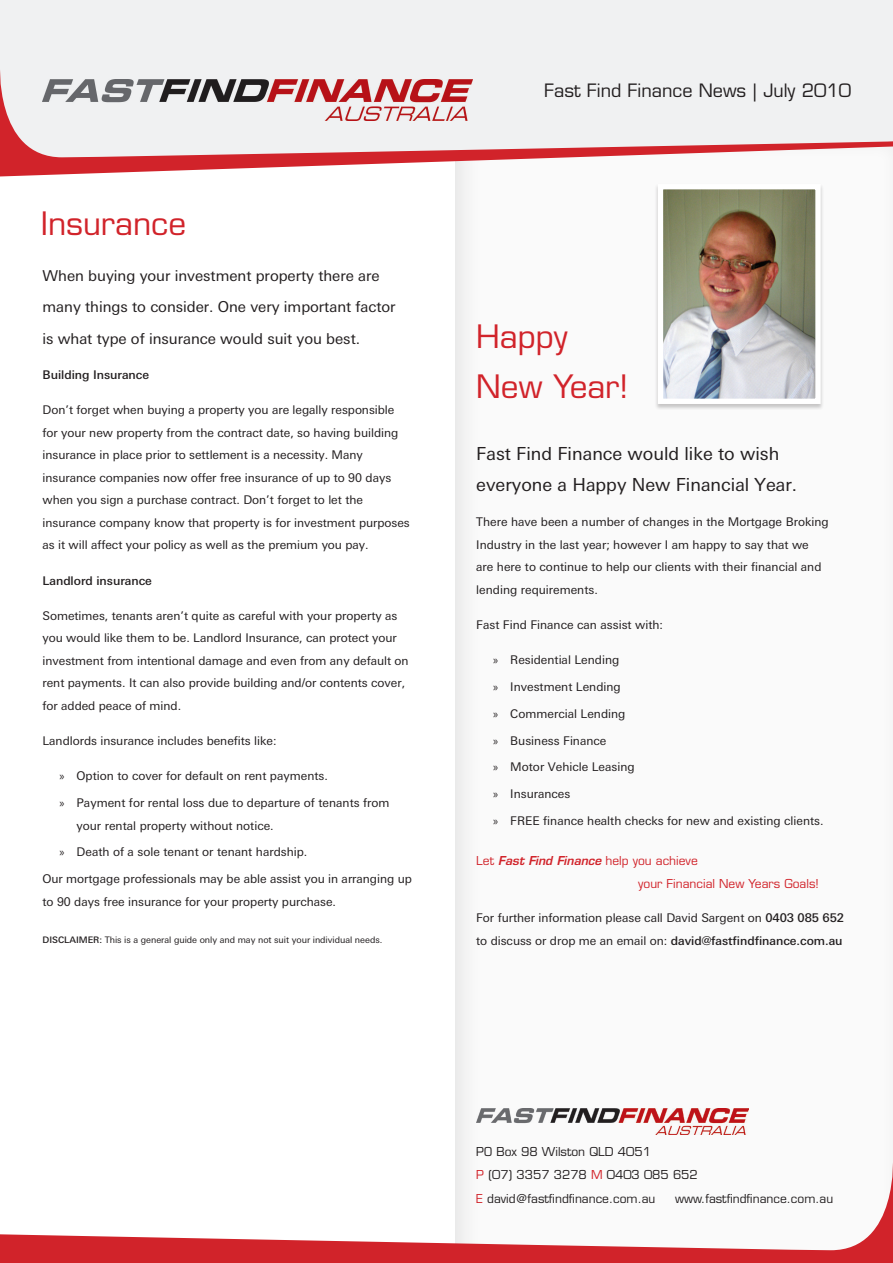
<style>
.page{position:relative;width:893px;height:1263px;background:#fff}
.page>*{position:absolute;margin:0;border:0;box-sizing:border-box;transform-origin:0 0}
.t1{font:31.5px/50.2px "Eurostile LT Std";color:#d1232a}
.t2{font:18px/31.5px "LT Univers Basic";color:#231f20}
.t3{font:18px "Eurostile LT Std";color:#231f20}
.t4{font:15px/31.5px "LT Univers Basic";letter-spacing:-.005em;color:#231f20}
.t5{font:12px/22.5px "LT Univers Basic";letter-spacing:-.005em;color:#231f20}
.t6{font:12px/23.2px "Eurostile LT Std";color:#231f20}
.t7{font:12px/23.2px "Eurostile LT Std";color:#d1232a}
.t8{font:500 12px "LT Univers Basic";letter-spacing:-.005em;color:#231f20}
.t9{font:9px "LT Univers Basic";letter-spacing:-.005em;color:#231f20}
.s1{font-family:"Myriad Pro"}
.s2{font-weight:500}
.s3{font-weight:600;font-style:italic}
.s4{color:#d1232a}
</style>
<div class="page">
<div style="left:451px;top:132px;width:442px;height:1131px;background:#fafafa"></div>
<div style="left:654px;top:183px;width:170px;height:227px;background:#231f20;opacity:.24"></div>
<img style="left:664px;top:190px;width:151px;height:208px">
<div style="left:658px;top:184px;width:163px;height:220px;border:5px solid #fff"></div>
<div style="left:0;top:0;width:893px;height:62px;background:#f0f1f2"></div>
<img style="left:476px;top:1109px;width:272px;height:26px">
<svg style="left:0;top:62px;width:893px;height:112px;fill:#f0f1f2"></svg>
<svg style="left:0;top:1155px;width:893px;height:108px"></svg>
<h1 class="t1" style="left:41px;top:199px;width:147px">Insurance</h1>
<p class="t4" style="left:43px;top:260px;width:355px">When buying your investment property there are many things to consider. One very important factor is what type of insurance would suit you best.</p>
<p class="t8" style="left:43px;top:368px;width:108px">Building Insurance</p>
<p class="t5" style="left:43px;top:399px;width:369px">Don’t forget when buying a property you are legally responsible for your new property from the contract date, so having building insurance in place prior to settlement is a necessity. Many insurance companies now offer free insurance of up to 90 days when you sign a purchase contract. Don’t forget to let the insurance company know that property is for investment purposes as it will affect your policy as well as the premium you pay.</p>
<p class="t8" style="left:43px;top:573px;width:111px">Landlord insurance</p>
<p class="t5" style="left:43px;top:604px;width:368px">Sometimes, tenants aren’t quite as careful with your property as you would like them to be. Landlord Insurance, can protect your investment from intentional damage and even from any default on rent payments. It can also provide building and/or contents cover, for added peace of mind.</p>
<p class="t5" style="left:43px;top:730px;width:235px">Landlords insurance includes benefits like:</p>
<p class="t5" style="left:60px;top:765px;width:270px"><span class="s1">»</span> Option to cover for default on rent payments.</p>
<p class="t5" style="left:77px;top:792px;width:315px;text-indent:-17px"><span class="s1">»</span> Payment for rental loss due to departure of tenants from your rental property without notice.</p>
<p class="t5" style="left:60px;top:841px;width:249px"><span class="s1">»</span> Death of a sole tenant or tenant hardship.</p>
<p class="t5" style="left:43px;top:868px;width:371px">Our mortgage professionals may be able assist you in arranging up to 90 days free insurance for your property purchase.</p>
<p class="t9" style="left:43px;top:934px;width:341px"><span class="s2">DISCLAIMER:</span> This is a general guide only and may not suit your individual needs.</p>
<h2 class="t3" style="left:544px;top:79px;width:309px">Fast Find Finance News | July 2010</h2>
<h1 class="t1" style="left:476px;top:311px;width:153px">Happy<br>New Year!</h1>
<h2 class="t2" style="left:476px;top:437px;width:322px">Fast Find Finance would like to wish everyone a Happy New Financial Year.</h2>
<p class="t5" style="left:476px;top:511px;width:354px">There have been a number of changes in the Mortgage Broking Industry in the last year; however I am happy to say that we are here to continue to help our clients with their financial and lending requirements.</p>
<p class="t5" style="left:476px;top:614px;width:188px">Fast Find Finance can assist with:</p>
<p class="t5" style="left:493px;top:649px;width:128px"><span class="s1">»</span> Residential Lending</p>
<p class="t5" style="left:493px;top:676px;width:129px"><span class="s1">»</span> Investment Lending</p>
<p class="t5" style="left:493px;top:702px;width:134px"><span class="s1">»</span> Commercial Lending</p>
<p class="t5" style="left:493px;top:729px;width:115px"><span class="s1">»</span> Business Finance</p>
<p class="t5" style="left:493px;top:756px;width:143px"><span class="s1">»</span> Motor Vehicle Leasing</p>
<p class="t5" style="left:493px;top:783px;width:79px"><span class="s1">»</span> Insurances</p>
<p class="t5" style="left:493px;top:809px;width:332px"><span class="s1">»</span> FREE finance health checks for new and existing clients.</p>
<p class="t7" style="left:638px;top:849px;width:182px;text-indent:-162px">Let <span class="s3">Fast Find Finance</span> help you achieve<br>your Financial New Years Goals!</p>
<p class="t5" style="left:476px;top:907px;width:369px">For further information please call David Sargent on <span class="s2">0403 085 652 </span>to discuss or drop me an email on: <span class="s2">david@fastfindfinance.com.au</span></p>
<p class="t6" style="left:476px;top:1140px;width:223px">PO Box 98 Wilston QLD 4051<br><span class="s4">P</span> (07) 3357 3278 <span class="s4">M</span> 0403 085 652<br><span class="s4">E</span> david@fastfindfinance.com.au</p>
<p class="t6" style="left:675px;top:1187px;width:160px">www.fastfindfinance.com.au</p>
</div>
